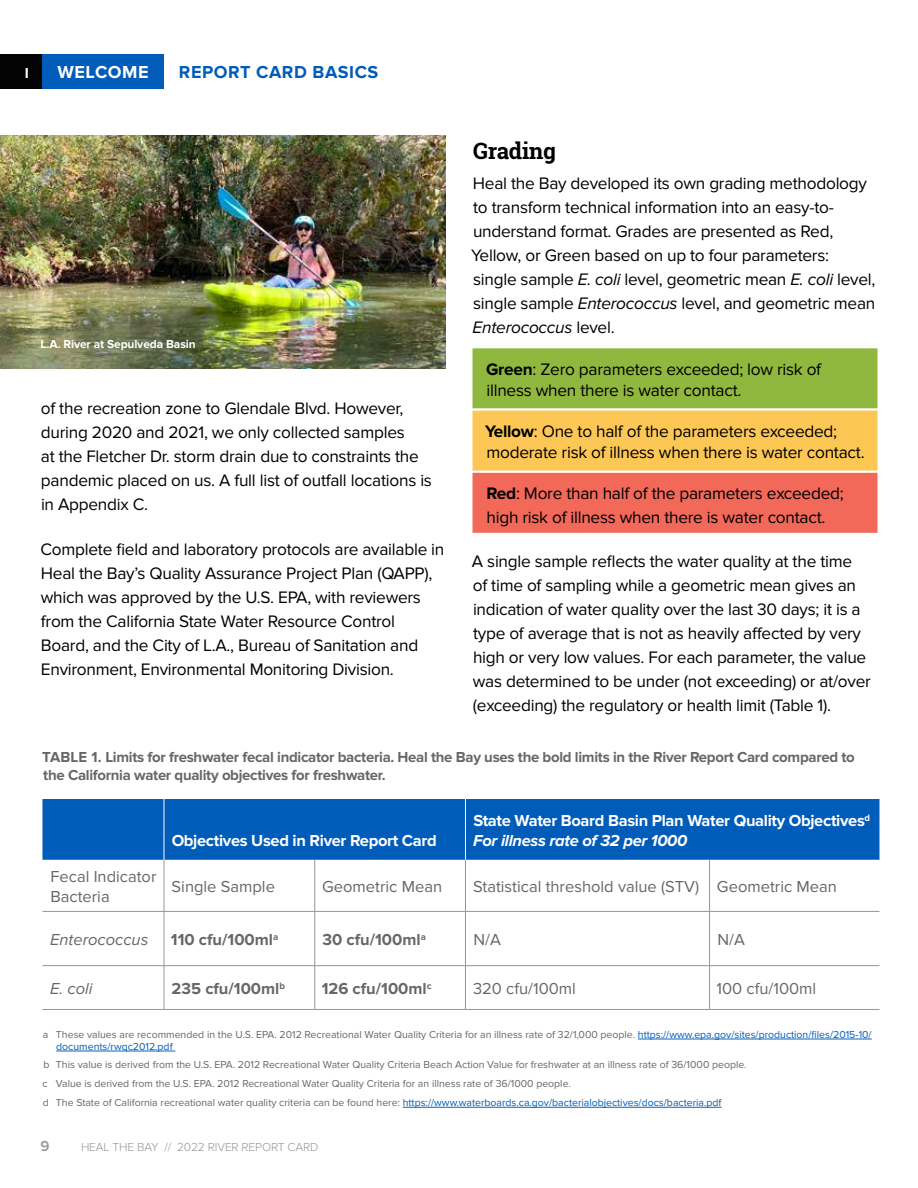
<style>
.page{position:relative;width:918px;height:1188px;background:#fff}
.page>*{position:absolute;margin:0;border:0;box-sizing:border-box;transform-origin:0 0}
.t1{font:700 22.5px "Roboto Slab";letter-spacing:-.01em;color:#000}
.t2{font:700 18px "Proxima Nova";letter-spacing:.03em;color:#005cb9}
.t3{font:700 18px "Proxima Nova";letter-spacing:.03em;color:#fff}
.t4{font:17.25px/24px "Proxima Nova";letter-spacing:-.015em;color:#000}
.t5{font:16.5px/19.8px "Proxima Nova";color:#666767}
.t6{font:700 16.5px/19.8px "Proxima Nova";letter-spacing:-.02em;color:#fff}
.t7{font:700 16.5px "Proxima Nova";color:#666767}
.t8{font:italic 16.5px "Proxima Nova";color:#666767}
.t9{font:700 15px/18px "Proxima Nova";letter-spacing:-.02em;color:#666767}
.t10{font:600 15px "Proxima Nova";color:#939598}
.t11{font:700 15px "Proxima Nova";color:#fff}
.t12{font:300 12px "Proxima Nova";letter-spacing:-.01em;color:#939598}
.t13{font:700 12px "Proxima Nova";letter-spacing:-.01em;color:#fff}
.t14{font:10.5px/18.8px "Proxima Nova";color:#666767}
.s1{font-style:italic}
.s2{font-weight:700}
.s3{color:#005cb9}
</style>
<div class="page">
<div style="left:0;top:54px;width:42px;height:34px;background:#030303"></div>
<div style="left:42px;top:54px;width:122px;height:34px;background:#005cb9"></div>
<div style="left:472px;top:348px;width:406px;height:60px;background:#90b83e"></div>
<div style="left:472px;top:411px;width:406px;height:60px;background:#fcc755"></div>
<div style="left:472px;top:473px;width:406px;height:60px;background:#f26859"></div>
<hr style="left:638px;top:1039px;width:234px;height:1px;background:#0563c1">
<hr style="left:56px;top:1051px;width:119px;height:1px;background:#0563c1">
<hr style="left:403px;top:1107px;width:319px;height:1px;background:#0563c1">
<div style="left:42px;top:799px;width:837px;height:61px;background:#005cb9"></div>
<hr style="left:164px;top:860px;width:1px;height:51px;background:#939598">
<hr style="left:314px;top:860px;width:1px;height:51px;background:#939598">
<hr style="left:465px;top:860px;width:1px;height:51px;background:#939598">
<hr style="left:709px;top:860px;width:1px;height:51px;background:#939598">
<hr style="left:164px;top:912px;width:1px;height:53px;background:#939598">
<hr style="left:314px;top:912px;width:1px;height:53px;background:#939598">
<hr style="left:465px;top:912px;width:1px;height:53px;background:#939598">
<hr style="left:709px;top:912px;width:1px;height:53px;background:#939598">
<hr style="left:164px;top:966px;width:1px;height:43px;background:#939598">
<hr style="left:314px;top:966px;width:1px;height:43px;background:#939598">
<hr style="left:465px;top:966px;width:1px;height:43px;background:#939598">
<hr style="left:709px;top:966px;width:1px;height:43px;background:#939598">
<hr style="left:42px;top:965px;width:122px;height:1px;background:#939598">
<hr style="left:164px;top:965px;width:151px;height:1px;background:#939598">
<hr style="left:315px;top:965px;width:150px;height:1px;background:#939598">
<hr style="left:465px;top:965px;width:245px;height:1px;background:#939598">
<hr style="left:710px;top:965px;width:169px;height:1px;background:#939598">
<hr style="left:42px;top:911px;width:122px;height:1px;background:#939598">
<hr style="left:164px;top:911px;width:151px;height:1px;background:#939598">
<hr style="left:315px;top:911px;width:150px;height:1px;background:#939598">
<hr style="left:465px;top:911px;width:245px;height:1px;background:#939598">
<hr style="left:710px;top:911px;width:169px;height:1px;background:#939598">
<hr style="left:164px;top:799px;width:1px;height:61px;background:#fff">
<hr style="left:465px;top:799px;width:1px;height:61px;background:#fff">
<hr style="left:42px;top:1009px;width:122px;height:1px;background:#939598">
<hr style="left:164px;top:1009px;width:151px;height:1px;background:#939598">
<hr style="left:315px;top:1009px;width:150px;height:1px;background:#939598">
<hr style="left:465px;top:1009px;width:245px;height:1px;background:#939598">
<hr style="left:710px;top:1009px;width:169px;height:1px;background:#939598">
<img style="left:0;top:135px;width:446px;height:233px">
<p class="t11" style="left:25px;top:65px;width:6px">I</p>
<p class="t3" style="left:57px;top:62px;width:93px">WELCOME</p>
<p class="t2" style="left:179px;top:62px;width:201px">REPORT CARD BASICS</p>
<h1 class="t1" style="left:473px;top:135px;width:84px">Grading</h1>
<p class="t4" style="left:471px;top:172px;width:406px">Heal the Bay developed its own grading methodology to transform technical information into an easy-to&shy;understand format. Grades are presented as Red, Yellow, or Green based on up to four parameters: single sample <span class="s1">E. coli</span> level, geometric mean <span class="s1">E. coli</span> level, single sample <span class="s1">Enterococcus</span> level, and geometric mean <span class="s1">Enterococcus</span> level.</p>
<p class="t4" style="left:486px;top:359px;width:337px;line-height:21px"><span class="s2">Green</span>: Zero parameters exceeded; low risk of illness when there is water contact.</p>
<p class="t4" style="left:485px;top:421px;width:381px;line-height:21px"><span class="s2">Yellow</span>: One to half of the parameters exceeded; moderate risk of illness when there is water contact.</p>
<p class="t4" style="left:486px;top:482px;width:359px"><span class="s2">Red</span>: More than half of the parameters exceeded; high risk of illness when there is water contact.</p>
<p class="t4" style="left:472px;top:550px;width:400px">A single sample reflects the water quality at the time of time of sampling while a geometric mean gives an indication of water quality over the last 30 days; it is a type of average that is not as heavily affected by very high or very low values. For each parameter, the value was determined to be under (not exceeding) or at/over (exceeding) the regulatory or health limit (Table 1).</p>
<p class="t9" style="left:42px;top:748px;width:814px">TABLE 1. Limits for freshwater fecal indicator bacteria. Heal the Bay uses the bold limits in the River Report Card compared to the California water quality objectives for freshwater.</p>
<p class="t13" style="left:40px;top:337px;width:157px">L.A. River at Sepulveda Basin</p>
<p class="t4" style="left:41px;top:397px;width:393px">of the recreation zone to Glendale Blvd. However, during 2020 and 2021, we only collected samples<br>at the Fletcher Dr. storm drain due to constraints the pandemic placed on us. A full list of outfall locations is in Appendix C.</p>
<p class="t4" style="left:41px;top:537px;width:405px">Complete field and laboratory protocols are available in Heal the Bay’s Quality Assurance Project Plan (QAPP), which was approved by the U.S. EPA, with reviewers from the California State Water Resource Control Board, and the City of L.A., Bureau of Sanitation and Environment, Environmental Monitoring Division.</p>
<p class="t6" style="left:172px;top:831px;width:267px">Objectives Used in River Report Card</p>
<p class="t6" style="left:473px;top:811px;width:398px">State Water Board Basin Plan Water Quality Objectives<sup>d<br></sup><span class="s1">For illness rate of 32 per 1000</span></p>
<p class="t5" style="left:50px;top:867px;width:108px">Fecal Indicator<br>Bacteria</p>
<p class="t5" style="left:172px;top:877px;width:105px">Single Sample</p>
<p class="t5" style="left:322px;top:877px;width:121px">Geometric Mean</p>
<p class="t5" style="left:473px;top:877px;width:365px">Statistical threshold value (STV) Geometric Mean</p>
<p class="t8" style="left:50px;top:930px;width:100px">Enterococcus</p>
<p class="t7" style="left:171px;top:930px;width:109px">110 cfu/100ml<sup>a</sup></p>
<p class="t7" style="left:322px;top:930px;width:105px">30 cfu/100ml<sup>a</sup></p>
<p class="t5" style="left:473px;top:930px;width:29px">N/A</p>
<p class="t5" style="left:718px;top:930px;width:29px">N/A</p>
<p class="t8" style="left:50px;top:979px;width:44px">E. coli</p>
<p class="t7" style="left:172px;top:979px;width:115px">235 cfu/100ml<sup>b</sup></p>
<p class="t7" style="left:322px;top:979px;width:111px">126 cfu/100ml<sup>c</sup></p>
<p class="t5" style="left:473px;top:979px;width:104px">320 cfu/100ml</p>
<p class="t5" style="left:717px;top:979px;width:101px">100 cfu/100ml</p>
<p class="t14" style="left:56px;top:1028px;width:817px;line-height:12px;text-indent:-14px">a These values are recommended in the U.S. EPA. 2012 Recreational Water Quality Criteria for an illness rate of 32/1,000 people. <span class="s3">https://www.epa.gov/sites/production/files/2015-10/ documents/rwqc2012.pdf</span></p>
<p class="t14" style="left:43px;top:1056px;width:706px">b This value is derived from the U.S. EPA. 2012 Recreational Water Quality Criteria Beach Action Value for freshwater at an illness rate of 36/1000 people. c Value is derived from the U.S. EPA. 2012 Recreational Water Quality Criteria for an illness rate of 36/1000 people.<br>d The State of California recreational water quality criteria can be found here: <span class="s3">https://www.waterboards.ca.gov/bacterialobjectives/docs/bacteria.pdf</span></p>
<p class="t10" style="left:40px;top:1138px;width:11px">9</p>
<p class="t12" style="left:81px;top:1140px;width:239px">HEAL THE BAY // 2022 RIVER REPORT CARD</p>
</div>
